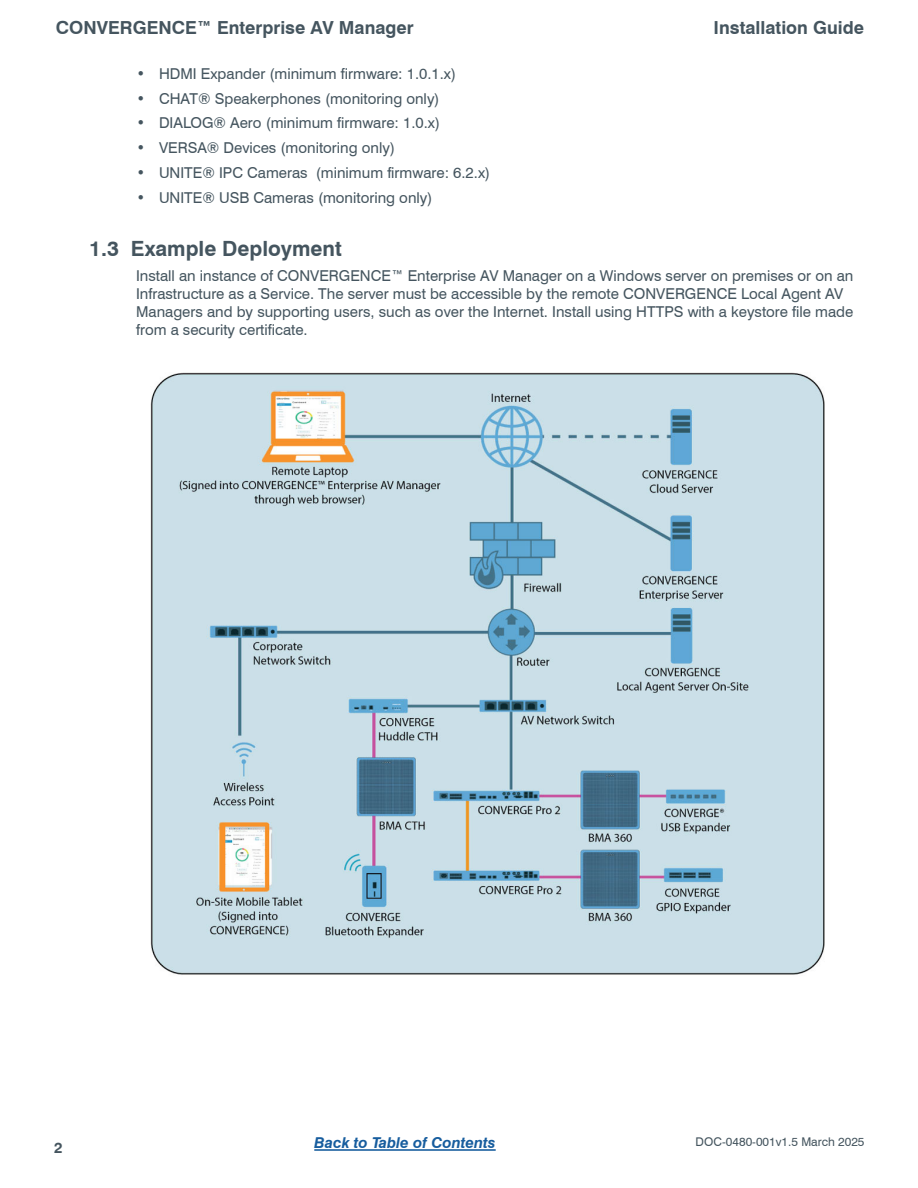
<style>
.page{position:relative;width:918px;height:1188px;background:#fff}
.page>*{position:absolute;margin:0;border:0;box-sizing:border-box;transform-origin:0 0}
.Body_Copy_Indented{font:700 21px "Swiss 721 BT";color:#45555f}
.t1{font:700 18px "Swiss 721 BT";color:#45555f}
.Body_Copy_Indent_1_4{font:15px/18px "Swiss 721 BT";color:#45555f}
.t2{font:italic 700 15px "Swiss 721 BT";color:#175d9e}
.t3{font:700 15px "Swiss 721 BT";color:#45555f}
.t4{font:12px "Swiss 721 BT";color:#45555f}
.s1{font-weight:300}
</style>
<div class="page">
<hr style="left:314px;top:1149px;width:182px;height:2px;background:#175d9e">
<img style="left:150px;top:372px;width:675px;height:603px">
<p class="t1" style="left:56px;top:17px;width:359px">CONVERGENCE™ Enterprise AV Manager</p>
<p class="t1" style="left:714px;top:17px;width:152px">Installation Guide</p>
<p class="Body_Copy_Indent_1_4" style="left:136px;top:64px;width:321px"><span class="s1">•</span> HDMI Expander (minimum firmware: 1.0.1.x)</p>
<p class="Body_Copy_Indent_1_4" style="left:136px;top:89px;width:305px"><span class="s1">•</span> CHAT® Speakerphones (monitoring only)</p>
<p class="Body_Copy_Indent_1_4" style="left:136px;top:114px;width:305px"><span class="s1">•</span> DIALOG® Aero (minimum firmware: 1.0.x)</p>
<p class="Body_Copy_Indent_1_4" style="left:136px;top:139px;width:260px"><span class="s1">•</span> VERSA® Devices (monitoring only)</p>
<p class="Body_Copy_Indent_1_4" style="left:136px;top:163px;width:355px"><span class="s1">•</span> UNITE® IPC Cameras (minimum firmware: 6.2.x)</p>
<p class="Body_Copy_Indent_1_4" style="left:136px;top:188px;width:298px"><span class="s1">•</span> UNITE® USB Cameras (monitoring only)</p>
<p class="Body_Copy_Indented" style="left:89px;top:236px;width:254px">1.3 Example Deployment</p>
<p class="Body_Copy_Indent_1_4" style="left:136px;top:266px;width:719px">Install an instance of CONVERGENCE™ Enterprise AV Manager on a Windows server on premises or on an Infrastructure as a Service. The server must be accessible by the remote CONVERGENCE Local Agent AV Managers and by supporting users, such as over the Internet. Install using HTTPS with a keystore file made from a security certificate.</p>
<p class="t3" style="left:54px;top:1139px;width:10px">2</p>
<p class="t2" style="left:314px;top:1134px;width:183px">Back to Table of Contents</p>
<p class="t4" style="left:696px;top:1135px;width:170px">DOC-0480-001v1.5 March 2025</p>
</div>
